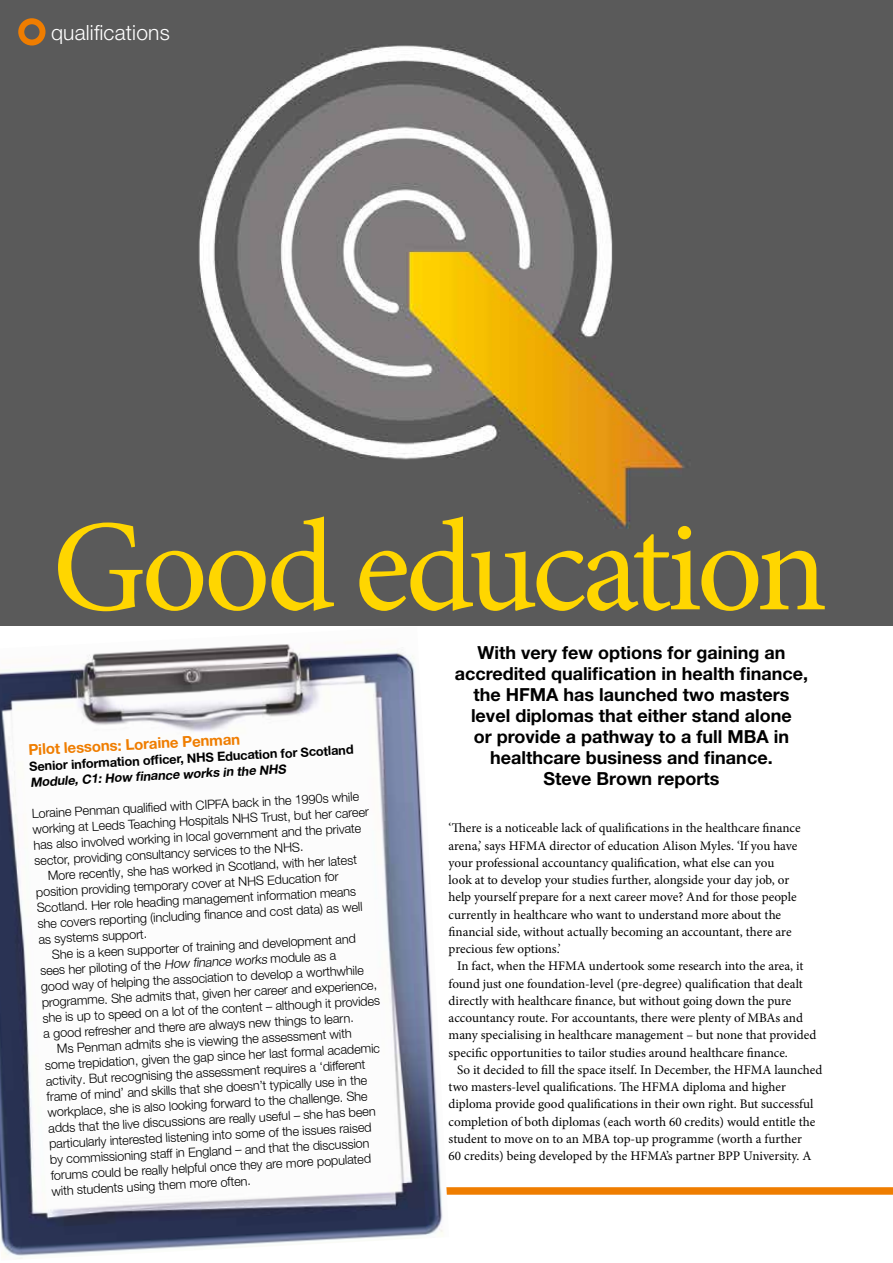
<style>
.page{position:relative;width:893px;height:1263px;background:#fff}
.page>*{position:absolute;margin:0;border:0;box-sizing:border-box;transform-origin:0 0}
.t1{font:130.5px "Minion Pro";letter-spacing:-.035em;color:#ffd600}
.t2{font:300 21px "Helvetica Neue LT Pro";letter-spacing:.01em;color:#fff}
.t3{font:700 18px/21px "Helvetica Neue LT Pro";color:#000;text-align:center}
.t4{font:700 15px "Helvetica Neue LT Pro";color:#ef7d00}
.t5{font:13.2px/17.2px "Minion Pro";color:#000}
.t6{font:300 12.75px/15.8px "Helvetica Neue LT Pro";color:#000}
.t7{font:700 12.75px "Helvetica Neue LT Pro";color:#000}
.t8{font:italic 700 12.75px "Helvetica Neue LT Pro";color:#000}
.s1{font-style:italic}
</style>
<div class="page">
<img style="left:0;top:0;width:892px;height:625px">
<div style="left:51px;top:1187px;width:842px;height:8px;background:#ef7d00"></div>
<div style="left:18px;top:18px;width:28px;height:28px;border:6px solid #ef7d00;border-radius:50%"></div>
<img style="left:0;top:644px;width:449px;height:615px">
<h2 class="t2" style="left:51px;top:19px;width:120px">qualifications</h2>
<h1 class="t1" style="left:52px;top:480px;width:777px">Good education</h1>
<p class="t4" style="left:28px;top:740px;width:213px;rotate:-3deg">Pilot lessons: Loraine Penman</p>
<p class="t7" style="left:29px;top:758px;width:326px;rotate:-3deg">Senior information offi cer, NHS Education for Scotland</p>
<p class="t8" style="left:30px;top:774px;width:258px;rotate:-3deg">Module, C1: How fi nance works in the NHS</p>
<p class="t6" style="left:31px;top:805px;width:338px;rotate:-3deg">Loraine Penman qualifi ed with CIPFA back in the 1990s while working at Leeds Teaching Hospitals NHS Trust, but her career has also involved working in local government and the private sector, providing consultancy services to the NHS.</p>
<p class="t6" style="left:35px;top:868px;width:327px;text-indent:13px;rotate:-3deg">More recently, she has worked in Scotland, with her latest position providing temporary cover at NHS Education for Scotland. Her role heading management information means she covers reporting (including fi nance and cost data) as well as systems support.</p>
<p class="t6" style="left:52px;top:946px;width:306px;rotate:-3deg">She is a keen supporter of training and development and</p>
<p class="t6" style="left:40px;top:963px;width:298px;rotate:-3deg">sees her piloting of the <span class="s1">How fi nance works</span> module as a</p>
<p class="t6" style="left:41px;top:978px;width:325px;rotate:-3deg">good way of helping the association to develop a worthwhile</p>
<p class="t6" style="left:41px;top:994px;width:337px;rotate:-3deg">programme. She admits that, given her career and experience,</p>
<p class="t6" style="left:42px;top:1010px;width:340px;rotate:-3deg">she is up to speed on a lot of the content – although it provides</p>
<p class="t6" style="left:43px;top:1026px;width:312px;rotate:-3deg">a good refresher and there are always new things to learn.</p>
<p class="t6" style="left:57px;top:1041px;width:297px;rotate:-3deg">Ms Penman admits she is viewing the assessment with</p>
<p class="t6" style="left:45px;top:1057px;width:337px;rotate:-3deg">some trepidation, given the gap since her last formal academic</p>
<p class="t6" style="left:45px;top:1073px;width:322px;rotate:-3deg">activity. But recognising the assessment requires a ‘different</p>
<p class="t6" style="left:46px;top:1088px;width:322px;rotate:-3deg">frame of mind’ and skills that she doesn’t typically use in the</p>
<p class="t6" style="left:47px;top:1104px;width:322px;rotate:-3deg">workplace, she is also looking forward to the challenge. She</p>
<p class="t6" style="left:48px;top:1120px;width:329px;rotate:-3deg">adds that the live discussions are really useful – she has been</p>
<p class="t6" style="left:49px;top:1136px;width:324px;rotate:-3deg">particularly interested listening into some of the issues raised</p>
<p class="t6" style="left:50px;top:1151px;width:321px;rotate:-3deg">by commissioning staff in England – and that the discussion</p>
<p class="t6" style="left:50px;top:1167px;width:322px;rotate:-3deg">forums could be really helpful once they are more populated</p>
<p class="t6" style="left:51px;top:1183px;width:201px;rotate:-3deg">with students using them more often.</p>
<p class="t3" style="left:455px;top:641px;width:355px">With very few options for gaining an accredited qualification in health finance, the HFMA has launched two masters level diplomas that either stand alone<br>or provide a pathway to a full MBA in healthcare business and finance.<br>Steve Brown reports</p>
<p class="t5" style="left:449px;top:820px;width:354px">‘There is a noticeable lack of qualifications in the healthcare finance arena,’ says HFMA director of education Alison Myles. ‘If you have your professional accountancy qualification, what else can you look at to develop your studies further, alongside your day job, or help yourself prepare for a next career move? And for those people currently in healthcare who want to understand more about the financial side, without actually becoming an accountant, there are precious few options.’</p>
<p class="t5" style="left:449px;top:958px;width:369px;text-indent:9px">In fact, when the HFMA undertook some research into the area, it found just one foundation-level (pre-degree) qualification that dealt directly with healthcare finance, but without going down the pure accountancy route. For accountants, there were plenty of MBAs and many specialising in healthcare management – but none that provided specific opportunities to tailor studies around healthcare finance.</p>
<p class="t5" style="left:449px;top:1061px;width:375px;text-indent:9px">So it decided to fill the space itself. In December, the HFMA launched two masters-level qualifications. The HFMA diploma and higher diploma provide good qualifications in their own right. But successful completion of both diplomas (each worth 60 credits) would entitle the student to move on to an MBA top-up programme (worth a further<br>60 credits) being developed by the HFMA’s partner BPP University. A</p>
</div>
